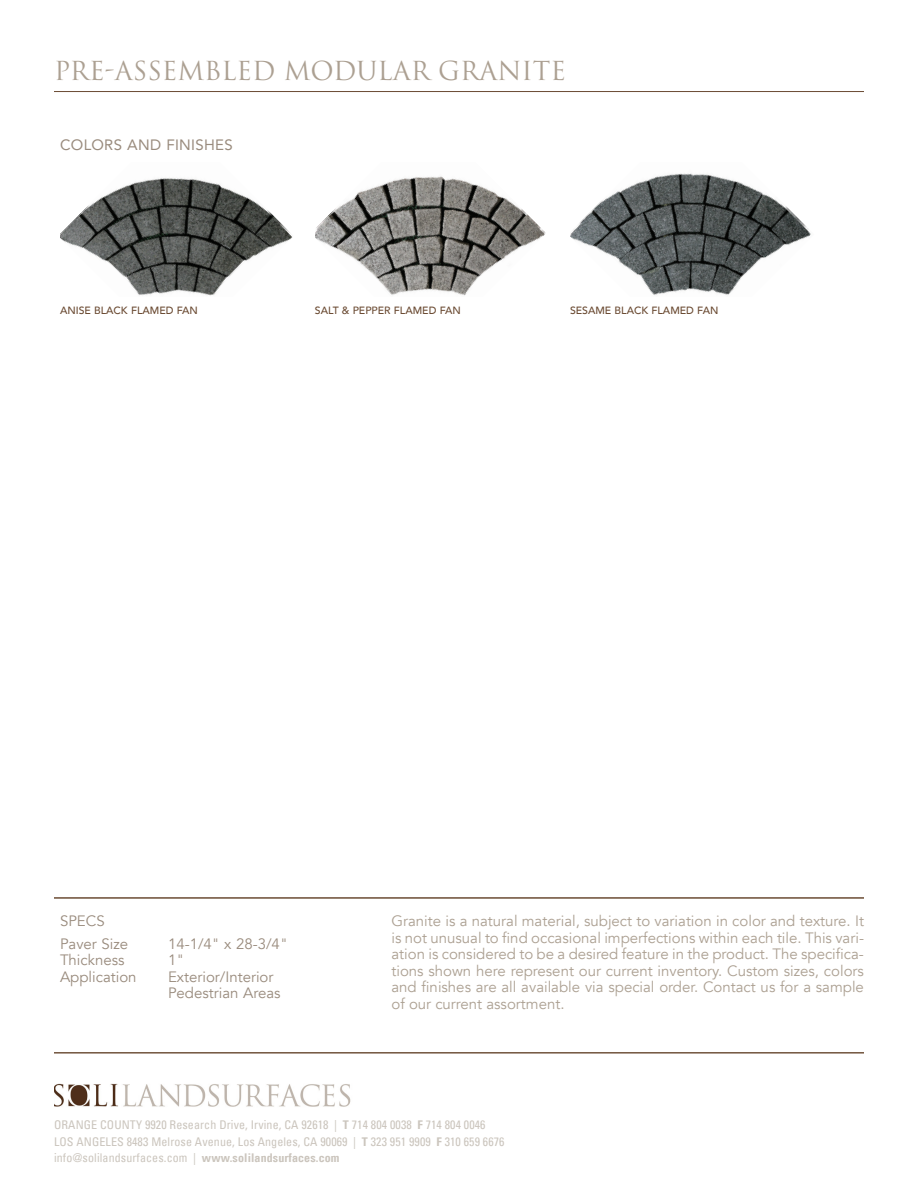
<style>
.page{position:relative;width:918px;height:1188px;background:#fff}
.page>*{position:absolute;margin:0;border:0;box-sizing:border-box;transform-origin:0 0}
.t1{font:25.5px "Trajan Pro";color:#aca092}
.t2{font:15px/16.5px "Avenir";color:#aca092;text-align:justify}
.t3{font:15px/22.5px "Avenir";color:#998b7d}
.t4{font:15px "Avenir";letter-spacing:.02em;color:#998b7d}
.t5{font:condensed 12px/16.5px "Univers";letter-spacing:.01em;color:#cbc5bd}
.t6{font:500 10.5px "Avenir";color:#6b4b33}
.s1{font-family:"Univers LT";font-weight:700}
</style>
<div class="page">
<img style="left:60px;top:178px;width:233px;height:118px">
<img style="left:315px;top:176px;width:231px;height:120px">
<img style="left:570px;top:173px;width:241px;height:122px">
<hr style="left:54px;top:91px;width:810px;height:1px;background:#6b4b33">
<hr style="left:54px;top:898px;width:810px;height:1px;background:#6b4b33">
<hr style="left:54px;top:1053px;width:810px;height:1px;background:#6b4b33">
<img style="left:54px;top:1083px;width:297px;height:24px">
<h1 class="t1" style="left:54px;top:54px;width:514px">PRE-ASSEMBLED MODULAR GRANITE</h1>
<p class="t4" style="left:60px;top:133px;width:174px">COLORS AND FINISHES</p>
<p class="t6" style="left:60px;top:302px;width:131px">ANISE BLACK FLAMED FAN</p>
<p class="t6" style="left:315px;top:302px;width:139px">SALT &amp; PEPPER FLAMED FAN</p>
<p class="t6" style="left:570px;top:302px;width:142px">SESAME BLACK FLAMED FAN</p>
<p class="t3" style="left:60px;top:910px;width:70px">SPECS<br>Paver Size</p>
<p class="t3" style="left:168px;top:933px;width:121px">14-1/4" x 28-3/4"</p>
<p class="t3" style="left:60px;top:949px;width:66px">Thickness</p>
<p class="t3" style="left:168px;top:949px;width:18px">1"</p>
<p class="t3" style="left:60px;top:966px;width:78px">Application</p>
<p class="t3" style="left:168px;top:969px;width:114px;line-height:16.5px">Exterior/Interior<br>Pedestrian Areas</p>
<p class="t2" style="left:392px;top:913px;width:474px">Granite is a natural material, subject to variation in color and texture. It is not unusual to find occasional imperfections within each tile. This vari&shy;ation is considered to be a desired feature in the product. The specifica&shy;tions shown here represent our current inventory. Custom sizes, colors and finishes are all available via special order. Contact us for a sample of our current assortment.</p>
<p class="t5" style="left:54px;top:1116px;width:452px">ORANGE COUNTY 9920 Research Drive, Irvine, CA 92618 | <span class="s1">T</span> 714 804 0038 <span class="s1">F</span> 714 804 0046<br>LOS ANGELES 8483 Melrose Avenue, Los Angeles, CA 90069 | <span class="s1">T</span> 323 951 9909 <span class="s1">F</span> 310 659 6676 info@solilandsurfaces.com | <span class="s1">www.solilandsurfaces.com</span></p>
</div>
